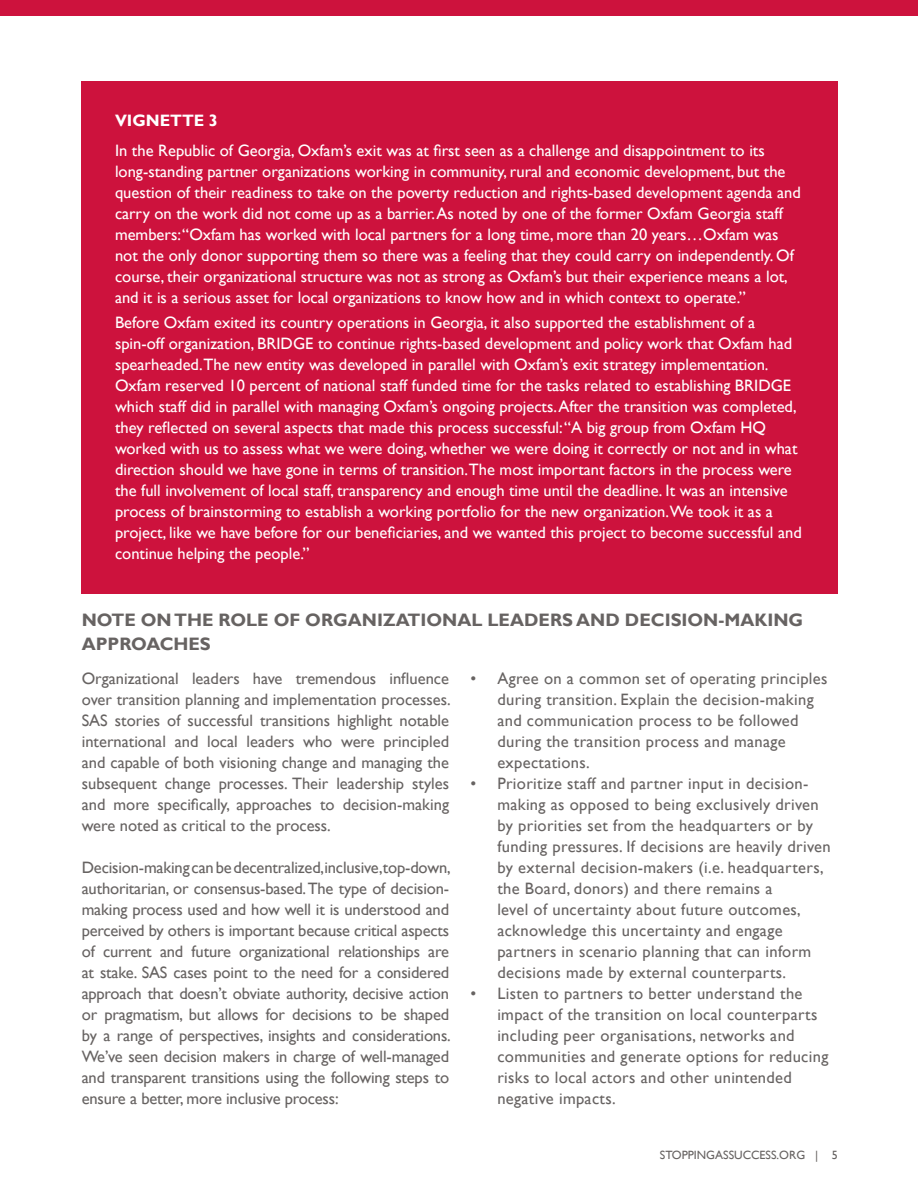
<style>
.page{position:relative;width:918px;height:1188px;background:#fff}
.page>*{position:absolute;margin:0;border:0;box-sizing:border-box;transform-origin:0 0}
._3rd_level_heading{font:700 18px/24px "Gill Sans";color:#676362}
.Body_text{font:16.5px/21px "Gill Sans";letter-spacing:.02em;color:#676362}
.Box_body{font:16.5px/21px "Gill Sans";color:#fff}
.Box_Heading{font:700 16.5px "Gill Sans";color:#fff}
.t1{font:12px "Gill Sans";color:#676362}
</style>
<div class="page">
<div style="left:0;top:0;width:918px;height:16px;background:#cd123d"></div>
<div style="left:81px;top:81px;width:757px;height:512px;background:#cd123d"></div>
<p class="Box_Heading" style="left:115px;top:111px;width:105px">VIGNETTE 3</p>
<p class="Box_body" style="left:115px;top:140px;width:687px">In the Republic of Georgia, Oxfam’s exit was at first seen as a challenge and disappointment to its long-standing partner organizations working in community, rural and economic development, but the question of their readiness to take on the poverty reduction and rights-based development agenda and carry on the work did not come up as a barrier. As noted by one of the former Oxfam Georgia staff members: “Oxfam has worked with local partners for a long time, more than 20 years…Oxfam was not the only donor supporting them so there was a feeling that they could carry on independently. Of course, their organizational structure was not as strong as Oxfam’s but their experience means a lot, and it is a serious asset for local organizations to know how and in which context to operate.”</p>
<p class="Box_body" style="left:115px;top:312px;width:688px">Before Oxfam exited its country operations in Georgia, it also supported the establishment of a spin-off organization, BRIDGE to continue rights-based development and policy work that Oxfam had spearheaded.The new entity was developed in parallel with Oxfam’s exit strategy implementation.<br>Oxfam reserved 10 percent of national staff funded time for the tasks related to establishing BRIDGE which staff did in parallel with managing Oxfam’s ongoing projects. After the transition was completed, they reflected on several aspects that made this process successful: “A big group from Oxfam HQ worked with us to assess what we were doing, whether we were doing it correctly or not and in what direction should we have gone in terms of transition.The most important factors in the process were the full involvement of local staff, transparency and enough time until the deadline. It was an intensive process of brainstorming to establish a working portfolio for the new organization.We took it as a project, like we have before for our beneficiaries, and we wanted this project to become successful and continue helping the people.”</p>
<p class="_3rd_level_heading" style="left:82px;top:609px;width:723px">NOTE ON THE ROLE OF ORGANIZATIONAL LEADERS AND DECISION-MAKING<br>APPROACHES</p>
<p class="Body_text" style="left:82px;top:668px;width:371px;text-align:justify">Organizational leaders have tremendous influence over transition planning and implementation processes.<br>SAS stories of successful transitions highlight notable international and local leaders who were principled and capable of both visioning change and managing the subsequent change processes. Their leadership styles and more specifically, approaches to decision-making were noted as critical to the process.</p>
<p class="Body_text" style="left:82px;top:857px;width:371px;text-align:justify">Decision-making can be decentralized,inclusive,top-down, authoritarian, or consensus-based. The type of decision&shy;making process used and how well it is understood and perceived by others is important because critical aspects of current and future organizational relationships are at stake. SAS cases point to the need for a considered approach that doesn’t obviate authority, decisive action or pragmatism, but allows for decisions to be shaped by a range of perspectives, insights and considerations.<br>We’ve seen decision makers in charge of well-managed and transparent transitions using the following steps to ensure a better, more inclusive process:</p>
<p class="Body_text" style="left:497px;top:668px;width:332px;text-indent:-27px">• Agree on a common set of operating principles during transition. Explain the decision-making and communication process to be followed during the transition process and manage expectations.</p>
<p class="Body_text" style="left:497px;top:773px;width:335px;text-indent:-27px">• Prioritize staff and partner input in decision&shy;making as opposed to being exclusively driven by priorities set from the headquarters or by funding pressures. If decisions are heavily driven by external decision-makers (i.e. headquarters, the Board, donors) and there remains a<br>level of uncertainty about future outcomes, acknowledge this uncertainty and engage partners in scenario planning that can inform decisions made by external counterparts.</p>
<p class="Body_text" style="left:497px;top:983px;width:333px;text-indent:-27px">• Listen to partners to better understand the impact of the transition on local counterparts including peer organisations, networks and communities and generate options for reducing risks to local actors and other unintended negative impacts.</p>
<p class="t1" style="left:660px;top:1148px;width:179px">STOPPINGASSUCCESS.ORG | 5</p>
</div>
